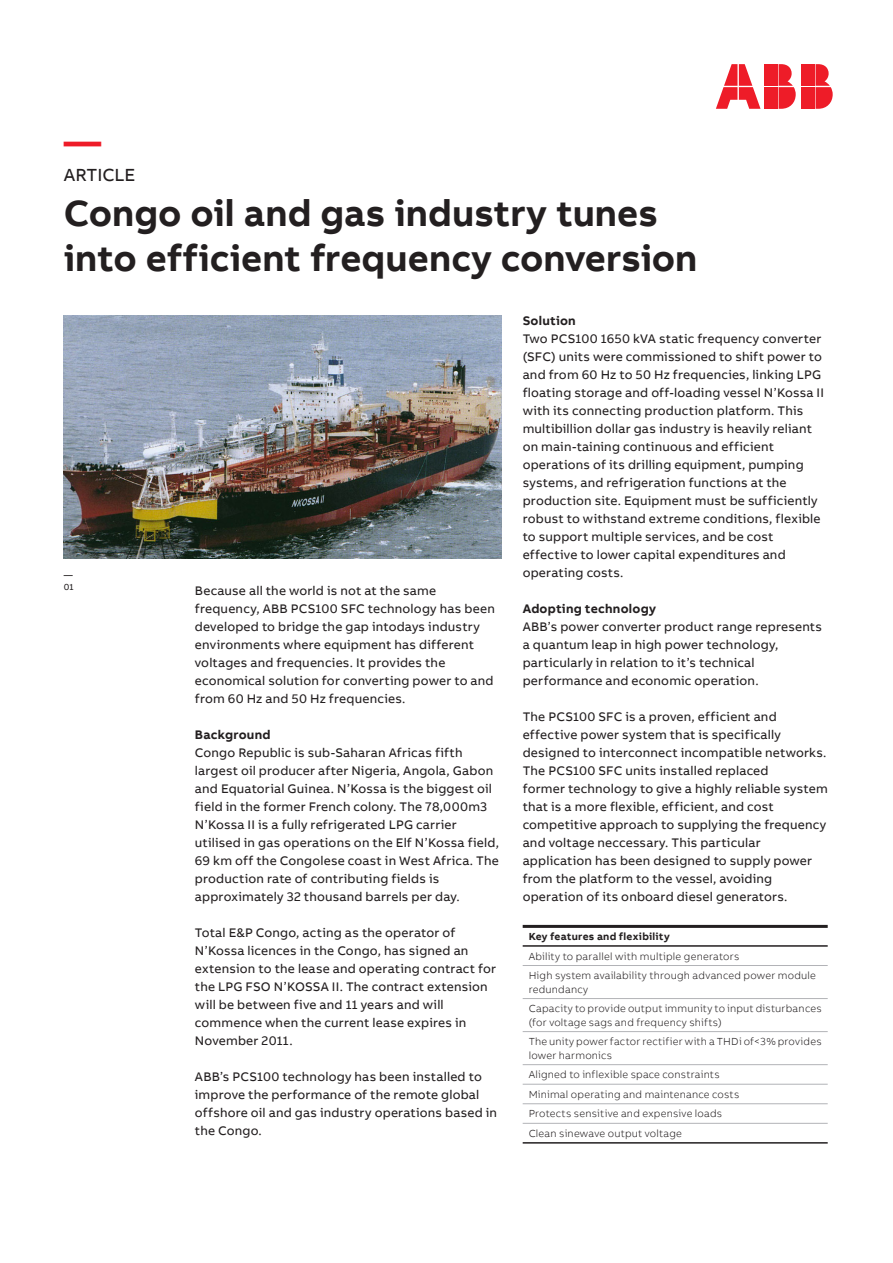
<style>
.page{position:relative;width:893px;height:1263px;background:#fff}
.page>*{position:absolute;margin:0;border:0;box-sizing:border-box;transform-origin:0 0}
.Headline_L_25pt_30pt{font:700 37.5px "AB Bvoice";color:#231f20}
.Headline_L_25pt_30pt-2{font:700 37.5px "AB Bvoice";color:#ee1c28}
.Headline_L_25pt_30pt-3{font:18px "AB Bvoice";letter-spacing:-.005em;color:#231f20}
.Copytext_8_5pt_12pt{font:12.75px/18px "AB Bvoice";letter-spacing:.015em;color:#231f20}
.Copytext_8_5pt_12pt-2{font:700 12.75px "AB Bvoice";letter-spacing:.02em;color:#231f20}
.Table_Title_Left_7pt{font:300 10.5px/13.5px "AB Bvoice";letter-spacing:.02em;color:#231f20}
.Table_Content_Left_7{font:300 10.5px/13.5px "AB Bvoice";letter-spacing:.02em;color:#231f20}
.Table_Title_Left_7pt-2{font:700 10.5px "AB Bvoice";letter-spacing:.025em;color:#231f20}
.Caption_6pt_8pt{font:9px "AB Bvoice";color:#231f20}
</style>
<div class="page">
<div style="left:801px;top:64px;width:13px;height:22px;background:#ee1c28"></div>
<div style="left:801px;top:87px;width:13px;height:22px;background:#ee1c28"></div>
<svg style="left:815px;top:64px;width:18px;height:45px"></svg>
<svg style="left:716px;top:64px;width:44px;height:45px"></svg>
<div style="left:764px;top:64px;width:13px;height:22px;background:#ee1c28"></div>
<div style="left:764px;top:87px;width:13px;height:22px;background:#ee1c28"></div>
<svg style="left:778px;top:64px;width:18px;height:45px"></svg>
<hr style="left:523px;top:1142px;width:305px;height:1px;background:#231f20">
<hr style="left:523px;top:925px;width:305px;height:3px;background:#231f20">
<hr style="left:523px;top:945px;width:305px;height:2px;background:#231f20">
<hr style="left:523px;top:965px;width:305px;height:1px;background:#b2b3b7">
<hr style="left:523px;top:998px;width:305px;height:1px;background:#b2b3b7">
<hr style="left:523px;top:1031px;width:305px;height:1px;background:#b2b3b7">
<hr style="left:523px;top:1064px;width:305px;height:1px;background:#b2b3b7">
<hr style="left:523px;top:1084px;width:305px;height:1px;background:#b2b3b7">
<hr style="left:523px;top:1103px;width:305px;height:1px;background:#b2b3b7">
<hr style="left:523px;top:1123px;width:305px;height:1px;background:#b2b3b7">
<img style="left:64px;top:316px;width:437px;height:243px">
<p class="Headline_L_25pt_30pt-2" style="left:64px;top:117px;width:39px">—</p>
<p class="Headline_L_25pt_30pt-3" style="left:64px;top:164px;width:73px">ARTICLE</p>
<p class="Headline_L_25pt_30pt" style="left:64px;top:189px;width:596px">Congo oil and gas industry tunes</p>
<p class="Headline_L_25pt_30pt" style="left:64px;top:234px;width:635px">into efficient frequency conversion</p>
<p class="Caption_6pt_8pt" style="left:64px;top:570px;width:10px">—</p>
<p class="Caption_6pt_8pt" style="left:64px;top:582px;width:11px">01</p>
<p class="Copytext_8_5pt_12pt" style="left:195px;top:582px;width:302px">Because all the world is not at the same frequency, ABB PCS100 SFC technology has been developed to bridge the gap intodays industry environments where equipment has different voltages and frequencies. It provides the economical solution for converting power to and from 60 Hz and 50 Hz frequencies.</p>
<p class="Copytext_8_5pt_12pt-2" style="left:195px;top:726px;width:77px">Background</p>
<p class="Copytext_8_5pt_12pt" style="left:195px;top:744px;width:306px">Congo Republic is sub-Saharan Africas fifth largest oil producer after Nigeria, Angola, Gabon and Equatorial Guinea. N’Kossa is the biggest oil field in the former French colony. The 78,000m3<br>N’Kossa II is a fully refrigerated LPG carrier utilised in gas operations on the Elf N’Kossa field, 69 km off the Congolese coast in West Africa. The production rate of contributing fields is approximately 32 thousand barrels per day.</p>
<p class="Copytext_8_5pt_12pt" style="left:195px;top:924px;width:303px">Total E&amp;P Congo, acting as the operator of N’Kossa licences in the Congo, has signed an extension to the lease and operating contract for the LPG FSO N’KOSSA II. The contract extension will be between five and 11 years and will commence when the current lease expires in November 2011.</p>
<p class="Copytext_8_5pt_12pt" style="left:195px;top:1068px;width:304px">ABB’s PCS100 technology has been installed to improve the performance of the remote global offshore oil and gas industry operations based in the Congo.</p>
<p class="Copytext_8_5pt_12pt-2" style="left:523px;top:312px;width:55px">Solution</p>
<p class="Copytext_8_5pt_12pt" style="left:523px;top:330px;width:303px">Two PCS100 1650 kVA static frequency converter (SFC) units were commissioned to shift power to and from 60 Hz to 50 Hz frequencies, linking LPG floating storage and off-loading vessel N’Kossa II with its connecting production platform. This multibillion dollar gas industry is heavily reliant on main-taining continuous and efficient operations of its drilling equipment, pumping systems, and refrigeration functions at the production site. Equipment must be sufficiently robust to withstand extreme conditions, flexible to support multiple services, and be cost effective to lower capital expenditures and operating costs.</p>
<p class="Copytext_8_5pt_12pt-2" style="left:523px;top:600px;width:135px">Adopting technology</p>
<p class="Copytext_8_5pt_12pt" style="left:523px;top:618px;width:301px">ABB’s power converter product range represents a quantum leap in high power technology, particularly in relation to it’s technical performance and economic operation.</p>
<p class="Copytext_8_5pt_12pt" style="left:523px;top:708px;width:305px">The PCS100 SFC is a proven, efficient and effective power system that is specifically designed to interconnect incompatible networks.<br>The PCS100 SFC units installed replaced</p>
<p class="Copytext_8_5pt_12pt" style="left:523px;top:780px;width:307px">former technology to give a highly reliable system that is a more flexible, efficient, and cost competitive approach to supplying the frequency and voltage neccessary. This particular application has been designed to supply power from the platform to the vessel, avoiding operation of its onboard diesel generators.</p>
<p class="Table_Title_Left_7pt-2" style="left:529px;top:930px;width:143px">Key features and flexibility</p>
<p class="Table_Content_Left_7" style="left:529px;top:949px;width:212px">Ability to parallel with multiple generators</p>
<p class="Table_Content_Left_7" style="left:529px;top:969px;width:289px">High system availability through advanced power module redundancy</p>
<p class="Table_Title_Left_7pt" style="left:529px;top:1002px;width:294px">Capacity to provide output immunity to input disturbances (for voltage sags and frequency shifts)</p>
<p class="Table_Title_Left_7pt" style="left:529px;top:1035px;width:294px">The unity power factor rectifier with a THDi of&lt;3% provides</p>
<p class="Table_Title_Left_7pt" style="left:529px;top:1048px;width:85px">lower harmonics</p>
<p class="Table_Title_Left_7pt" style="left:529px;top:1068px;width:193px">Aligned to inflexible space constraints</p>
<p class="Table_Title_Left_7pt" style="left:529px;top:1087px;width:212px">Minimal operating and maintenance costs</p>
<p class="Table_Title_Left_7pt" style="left:529px;top:1107px;width:195px">Protects sensitive and expensive loads</p>
<p class="Table_Title_Left_7pt" style="left:529px;top:1126px;width:155px">Clean sinewave output voltage</p>
</div>
